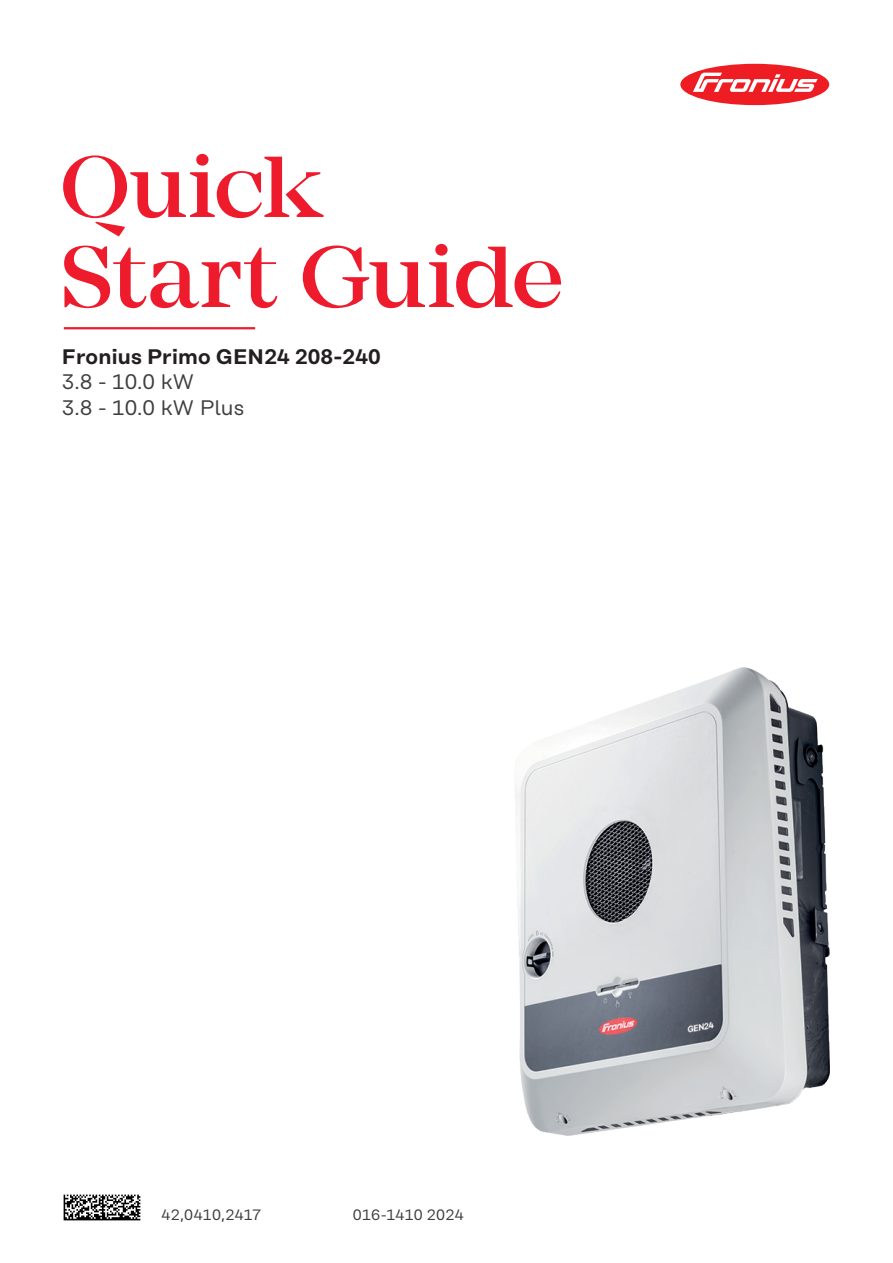
<style>
.page{position:relative;width:893px;height:1263px;background:#fff}
.page>*{position:absolute;margin:0;border:0;box-sizing:border-box;transform-origin:0 0}
.t1{font:500 90px/90px "Mirador";letter-spacing:-.015em;color:#ee1b2d}
.t2{font:600 21px "Rational Text";letter-spacing:.01em;color:#231f20}
.Subtitle{font:21px "Rational Text";letter-spacing:-.005em;color:#3e3e3f}
.Art_Nr__and_Version{font:15px "Rational Text";letter-spacing:.01em;color:#3e3e3f}
</style>
<div class="page">
<hr style="left:64px;top:327px;width:191px;height:2px;background:#ee1b2d">
<div style="left:680px;top:64px;width:149px;height:41px;background:#ee1d23;border-radius:50%"></div>
<svg style="left:693px;top:73px;width:125px;height:19px"></svg>
<img style="left:64px;top:1195px;width:76px;height:25px">
<img style="left:515px;top:668px;width:314px;height:467px">
<p class="t1" style="left:60px;top:143px;width:506px">Quick<br>Start Guide</p>
<p class="t2" style="left:62px;top:344px;width:321px">Fronius Primo GEN24 208-240</p>
<p class="Subtitle" style="left:62px;top:370px;width:134px">3.8 - 10.0 kW</p>
<p class="Subtitle" style="left:62px;top:395px;width:184px">3.8 - 10.0 kW Plus</p>
<p class="Art_Nr__and_Version" style="left:162px;top:1207px;width:101px">42,0410,2417</p>
<p class="Art_Nr__and_Version" style="left:353px;top:1207px;width:112px">016-1410 2024</p>
</div>
